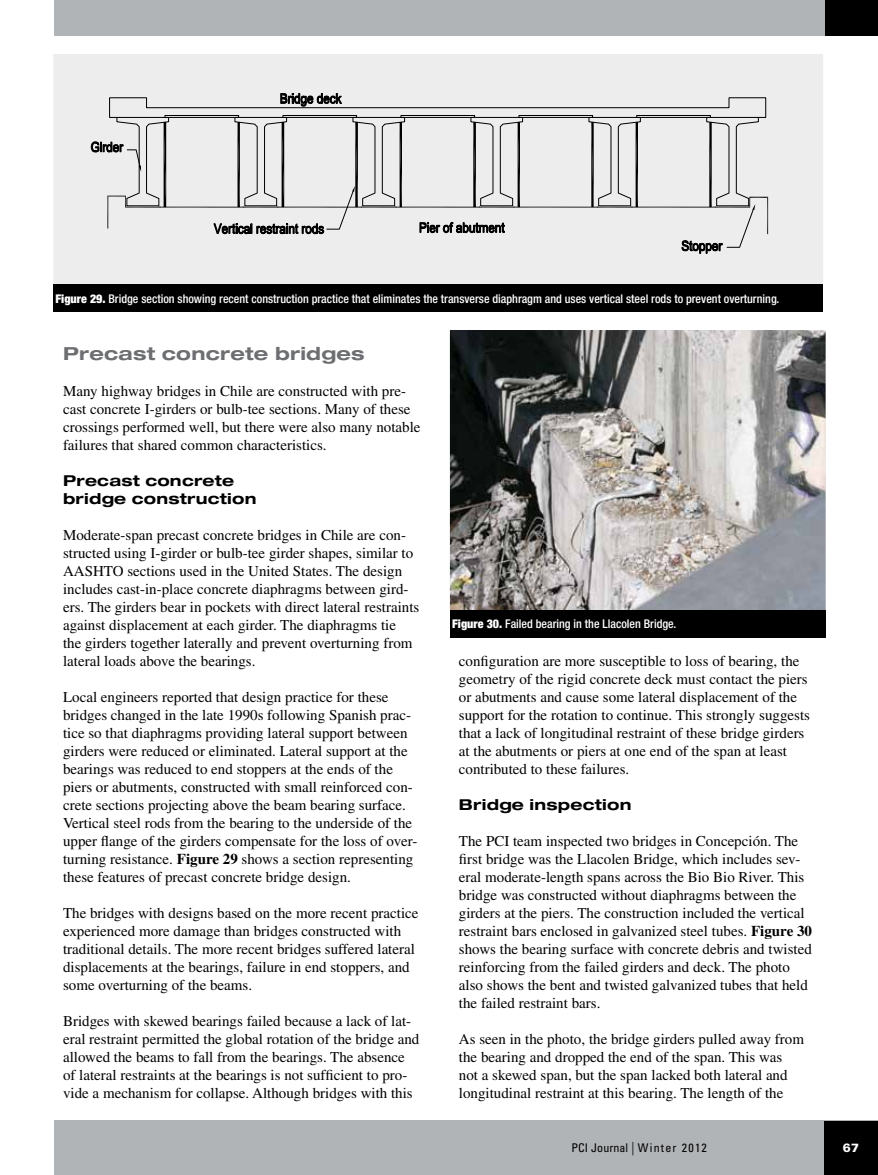
<style>
.page{position:relative;width:878px;height:1175px;background:#fff}
.page>*{position:absolute;margin:0;border:0;box-sizing:border-box;transform-origin:0 0}
.t1{font:700 expanded 18px "Helvetica Neue LT Std";letter-spacing:.015em;color:#6d6e71;scale:1.06 1}
.t2{font:15px/18px "Times LT Std";color:#000}
.t3{font:700 expanded 15px/18px "Helvetica Neue LT Std";letter-spacing:.015em;color:#000;scale:1.06 1}
.t4{font:500 condensed 12px "Helvetica Neue LT Std";color:#fff}
.t5{font:condensed 12px "Univers LT Std";letter-spacing:.05em;color:#000}
.t6{font:900 12px "Univers LT Std";color:#fff}
.s1{font-weight:900}
.s2{font-weight:700}
.s3{font-weight:300;font-size:13.5px}
</style>
<div class="page">
<div style="left:54px;top:0;width:824px;height:36px;background:#b1b4b6"></div>
<div style="left:54px;top:1120px;width:824px;height:54px;background:#b1b4b6"></div>
<div style="left:824px;top:1121px;width:54px;height:53px;background:#000"></div>
<div style="left:824px;top:0;width:54px;height:36px;background:#000"></div>
<div style="left:53px;top:54px;width:770px;height:232px;background:#ededee"></div>
<div style="left:53px;top:284px;width:770px;height:28px;background:#000"></div>
<svg style="left:91px;top:93px;width:677px;height:160px"></svg>
<img style="left:450px;top:330px;width:375px;height:280px">
<div style="left:450px;top:610px;width:375px;height:28px;background:#000"></div>
<p class="t4" style="left:56px;top:291px;width:725px"><span class="s1">Figure 29.</span> Bridge section showing recent construction practice that eliminates the transverse diaphragm and uses vertical steel rods to prevent overturning.</p>
<p class="t1" style="left:63px;top:342px;width:286px">Precast concrete bridges</p>
<p class="t2" style="left:63px;top:382px;width:359px">Many highway bridges in Chile are constructed with pre&shy;cast concrete I-girders or bulb-tee sections. Many of these crossings performed well, but there were also many notable failures that shared common characteristics.</p>
<p class="t3" style="left:63px;top:471px;width:184px">Precast concrete bridge construction</p>
<p class="t2" style="left:63px;top:526px;width:358px">Moderate-span precast concrete bridges in Chile are con&shy;structed using I-girder or bulb-tee girder shapes, similar to AASHTO sections used in the United States. The design includes cast-in-place concrete diaphragms between gird&shy;ers. The girders bear in pockets with direct lateral restraints against displacement at each girder. The diaphragms tie<br>the girders together laterally and prevent overturning from lateral loads above the bearings.</p>
<p class="t2" style="left:63px;top:688px;width:356px">Local engineers reported that design practice for these bridges changed in the late 1990s following Spanish prac&shy;tice so that diaphragms providing lateral support between girders were reduced or eliminated. Lateral support at the bearings was reduced to end stoppers at the ends of the piers or abutments, constructed with small reinforced con&shy;crete sections projecting above the beam bearing surface.<br>Vertical steel rods from the bearing to the underside of the upper flange of the girders compensate for the loss of over&shy;turning resistance. <span class="s2">Figure 29</span> shows a section representing these features of precast concrete bridge design.</p>
<p class="t2" style="left:63px;top:904px;width:357px">The bridges with designs based on the more recent practice experienced more damage than bridges constructed with traditional details. The more recent bridges suffered lateral displacements at the bearings, failure in end stoppers, and some overturning of the beams.</p>
<p class="t2" style="left:63px;top:1012px;width:358px">Bridges with skewed bearings failed because a lack of lat&shy;eral restraint permitted the global rotation of the bridge and allowed the beams to fall from the bearings. The absence of lateral restraints at the bearings is not sufficient to pro&shy;vide a mechanism for collapse. Although bridges with this</p>
<p class="t4" style="left:452px;top:617px;width:225px"><span class="s1">Figure 30.</span> Failed bearing in the Llacolen Bridge.</p>
<p class="t2" style="left:459px;top:652px;width:352px">configuration are more susceptible to loss of bearing, the geometry of the rigid concrete deck must contact the piers or abutments and cause some lateral displacement of the support for the rotation to continue. This strongly suggests that a lack of longitudinal restraint of these bridge girders at the abutments or piers at one end of the span at least contributed to these failures.</p>
<p class="t3" style="left:459px;top:795px;width:164px">Bridge inspection</p>
<p class="t2" style="left:459px;top:832px;width:354px">The PCI team inspected two bridges in Concepción. The first bridge was the Llacolen Bridge, which includes sev&shy;eral moderate-length spans across the Bio Bio River. This bridge was constructed without diaphragms between the girders at the piers. The construction included the vertical restraint bars enclosed in galvanized steel tubes. <span class="s2">Figure 30 </span>shows the bearing surface with concrete debris and twisted reinforcing from the failed girders and deck. The photo also shows the bent and twisted galvanized tubes that held the failed restraint bars.</p>
<p class="t2" style="left:459px;top:1030px;width:346px">As seen in the photo, the bridge girders pulled away from the bearing and dropped the end of the span. This was not a skewed span, but the span lacked both lateral and longitudinal restraint at this bearing. The length of the</p>
<p class="t5" style="left:571px;top:1140px;width:137px">PCI Journal <span class="s3">|</span> Winter 2012</p>
<p class="t6" style="left:842px;top:1140px;width:18px">67</p>
</div>
